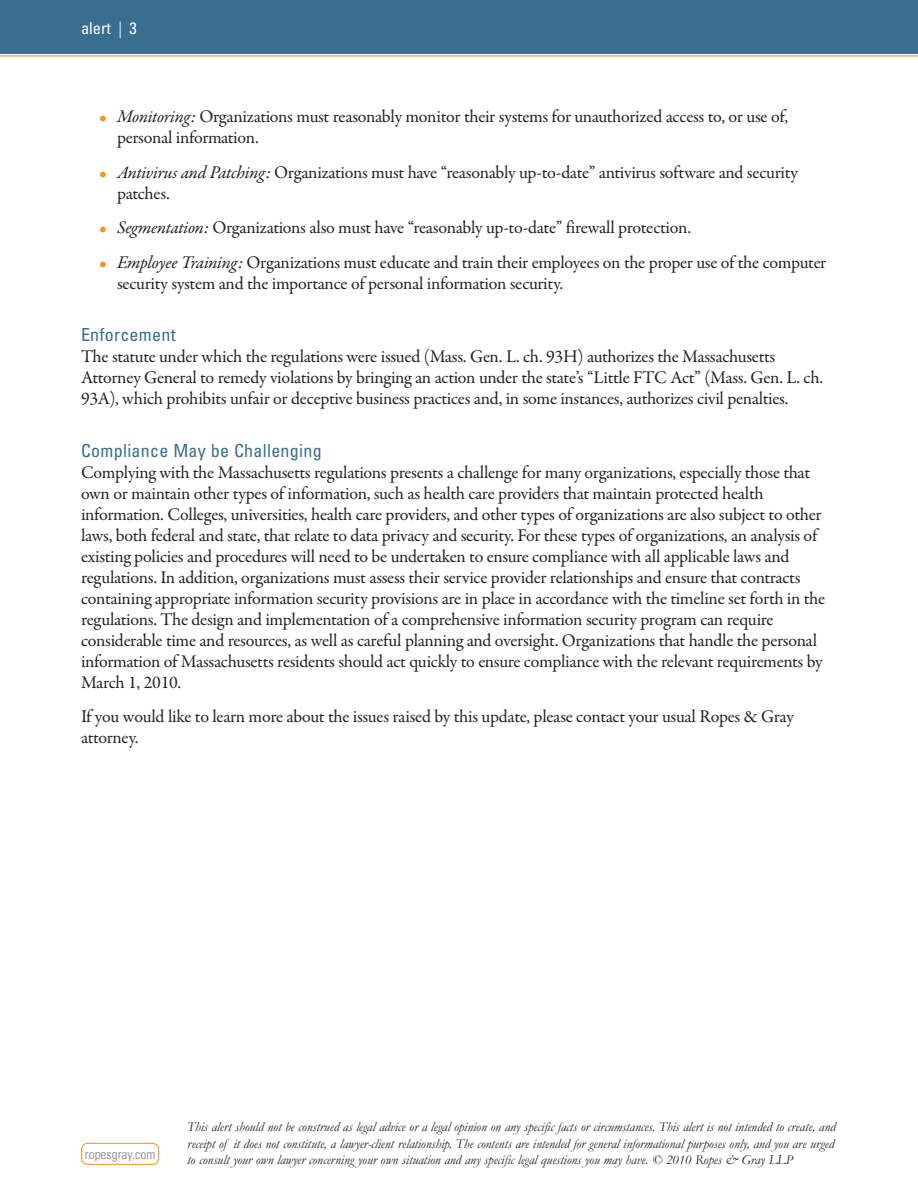
<style>
.page{position:relative;width:918px;height:1188px;background:#fff}
.page>*{position:absolute;margin:0;border:0;box-sizing:border-box;transform-origin:0 0}
.Body{font:18px/21px "Garamond Premr Pro";letter-spacing:-.02em;color:#231f20}
.Bullet{font:18px/21px "Garamond Premr Pro";letter-spacing:-.02em;color:#231f20}
.Subhead{font:condensed 18px "Univers LT Std";letter-spacing:.015em;color:#386e8f}
.t1{font:condensed 16.5px "Univers LT Std";color:#fff}
.t2{font:italic 13.5px/16.2px "Garamond";color:#231f20;text-align:justify}
.t3{font:300 condensed 13.5px "Univers LT Std";color:#808285}
.s1{font-weight:300}
.s2{color:#f6911e}
.s3{font-style:italic}
</style>
<div class="page">
<div style="left:0;top:0;width:918px;height:54px;background:#386e8f"></div>
<hr style="left:0;top:55px;width:918px;height:1px;background:#f6911e">
<div style="left:81px;top:1143px;width:78px;height:22px;border:1px solid #f6911e;border-radius:6px"></div>
<p class="t1" style="left:81px;top:17px;width:57px">alert <span class="s1">|</span> 3</p>
<p class="Bullet" style="left:117px;top:106px;width:673px;text-indent:-18px"><span class="s2">•</span> <span class="s3">Monitoring:</span> Organizations must reasonably monitor their systems for unauthorized access to, or use of, personal information.</p>
<p class="Bullet" style="left:117px;top:162px;width:682px;text-indent:-18px"><span class="s2">•</span> <span class="s3">Antivirus and Patching:</span> Organizations must have “reasonably up-to-date” antivirus software and security patches.</p>
<p class="Bullet" style="left:99px;top:217px;width:594px"><span class="s2">•</span> <span class="s3">Segmentation:</span> Organizations also must have “reasonably up-to-date” firewall protection.</p>
<p class="Bullet" style="left:117px;top:252px;width:711px;text-indent:-18px"><span class="s2">•</span> <span class="s3">Employee Training:</span> Organizations must educate and train their employees on the proper use of the computer security system and the importance of personal information security.</p>
<p class="Subhead" style="left:81px;top:323px;width:96px">Enforcement</p>
<p class="Body" style="left:81px;top:346px;width:744px">The statute under which the regulations were issued (Mass. Gen. L. ch. 93H) authorizes the Massachusetts<br>Attorney General to remedy violations by bringing an action under the state’s “Little FTC Act” (Mass. Gen. L. ch.<br>93A), which prohibits unfair or deceptive business practices and, in some instances, authorizes civil penalties.</p>
<p class="Subhead" style="left:81px;top:439px;width:242px">Compliance May be Challenging</p>
<p class="Body" style="left:81px;top:462px;width:746px">Complying with the Massachusetts regulations presents a challenge for many organizations, especially those that own or maintain other types of information, such as health care providers that maintain protected health information. Colleges, universities, health care providers, and other types of organizations are also subject to other laws, both federal and state, that relate to data privacy and security. For these types of organizations, an analysis of existing policies and procedures will need to be undertaken to ensure compliance with all applicable laws and regulations. In addition, organizations must assess their service provider relationships and ensure that contracts containing appropriate information security provisions are in place in accordance with the timeline set forth in the regulations. The design and implementation of a comprehensive information security program can require considerable time and resources, as well as careful planning and oversight. Organizations that handle the personal information of Massachusetts residents should act quickly to ensure compliance with the relevant requirements by March 1, 2010.</p>
<p class="Body" style="left:81px;top:706px;width:714px">If you would like to learn more about the issues raised by this update, please contact your usual Ropes &amp; Gray attorney.</p>
<p class="t3" style="left:85px;top:1146px;width:72px">ropesgray.com</p>
<p class="t2" style="left:187px;top:1119px;width:650px">This alert should not be construed as legal advice or a legal opinion on any specific facts or circumstances. This alert is not intended to create, and receipt of it does not constitute, a lawyer-client relationship. The contents are intended for general informational purposes only, and you are urged to consult your own lawyer concerning your own situation and any specific legal questions you may have. © 2010 Ropes &amp; Gray LLP</p>
</div>
